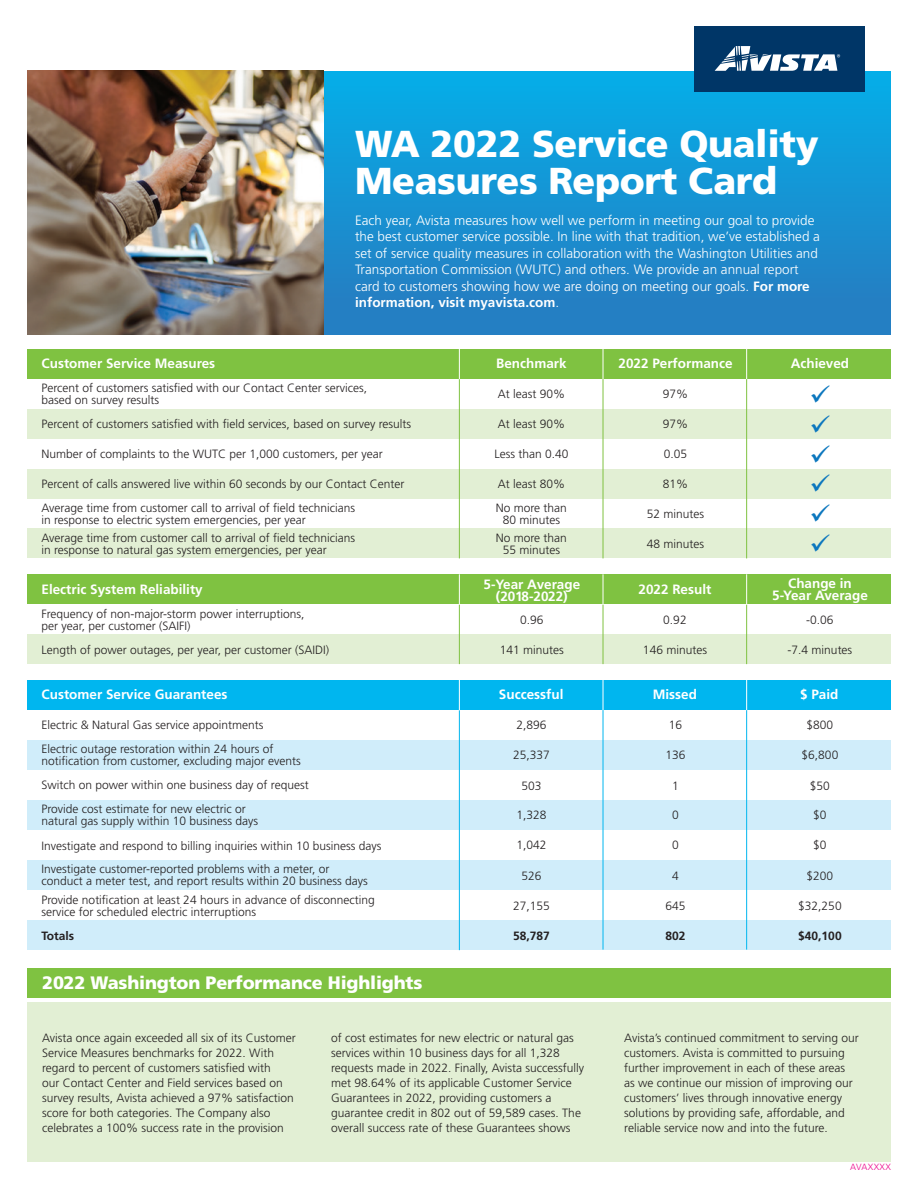
<style>
.page{position:relative;width:918px;height:1188px;background:#fff}
.page>*{position:absolute;margin:0;border:0;box-sizing:border-box;transform-origin:0 0}
.t1{font:900 37.5px/37.5px "Frutiger LT Std";letter-spacing:-.01em;color:#fff}
.t2{font:27px/30px "Wingdings";color:#0c77be;text-align:justify}
.t3{font:900 18px "Frutiger LT Std";letter-spacing:-.01em;color:#fff}
.t4{font:300 13.5px/16.5px "Frutiger LT Std";color:#fff}
.t5{font:700 13.5px/12px "Frutiger LT Std";color:#fff;text-align:center}
.t6{font:300 12px/15px "Frutiger LT Std";color:#231f20}
.t7{font:700 12px "Frutiger LT Std";color:#231f20}
.t8{font:300 9px "Frutiger LT Std";letter-spacing:.04em;color:#ed028c}
.s1{font-weight:700}
</style>
<div class="page">
<div style="left:27px;top:1002px;width:864px;height:159px;background:#e2efd4"></div>
<div style="left:27px;top:349px;width:864px;height:30px;background:#7fc241"></div>
<div style="left:27px;top:968px;width:864px;height:30px;background:#7fc241"></div>
<div style="left:27px;top:680px;width:864px;height:30px;background:#00b6ef"></div>
<div style="left:27px;top:574px;width:864px;height:30px;background:#7fc241"></div>
<div style="left:27px;top:409px;width:864px;height:30px;background:#e2efd4"></div>
<div style="left:27px;top:740px;width:864px;height:30px;background:#d0edfa"></div>
<div style="left:27px;top:634px;width:864px;height:30px;background:#e2efd4"></div>
<div style="left:27px;top:469px;width:864px;height:30px;background:#e2efd4"></div>
<div style="left:27px;top:800px;width:864px;height:30px;background:#d0edfa"></div>
<div style="left:27px;top:529px;width:864px;height:29px;background:#e2efd4"></div>
<div style="left:27px;top:860px;width:864px;height:30px;background:#d0edfa"></div>
<div style="left:27px;top:920px;width:864px;height:30px;background:#d0edfa"></div>
<hr style="left:459px;top:379px;width:1px;height:179px;background:#7fc241">
<hr style="left:459px;top:710px;width:1px;height:240px;background:#00b6ef">
<hr style="left:459px;top:605px;width:1px;height:59px;background:#7fc241">
<hr style="left:603px;top:379px;width:1px;height:179px;background:#7fc241">
<hr style="left:603px;top:605px;width:1px;height:59px;background:#7fc241">
<hr style="left:603px;top:710px;width:1px;height:240px;background:#00b6ef">
<hr style="left:746px;top:379px;width:1px;height:179px;background:#7fc241">
<hr style="left:746px;top:605px;width:1px;height:59px;background:#7fc241">
<hr style="left:746px;top:710px;width:1px;height:240px;background:#00b6ef">
<hr style="left:459px;top:349px;width:1px;height:30px;background:#fff">
<hr style="left:459px;top:680px;width:1px;height:30px;background:#fff">
<hr style="left:459px;top:574px;width:1px;height:31px;background:#fff">
<hr style="left:603px;top:349px;width:1px;height:30px;background:#fff">
<hr style="left:603px;top:680px;width:1px;height:30px;background:#fff">
<hr style="left:603px;top:574px;width:1px;height:31px;background:#fff">
<hr style="left:746px;top:349px;width:1px;height:30px;background:#fff">
<hr style="left:746px;top:680px;width:1px;height:30px;background:#fff">
<hr style="left:746px;top:574px;width:1px;height:31px;background:#fff">
<div style="left:27px;top:71px;width:864px;height:264px;background:linear-gradient(to bottom,#05aee8,#287abf)"></div>
<div style="left:694px;top:26px;width:170px;height:66px;background:#003667"></div>
<svg style="left:715px;top:46px;width:125px;height:25px"></svg>
<img style="left:27px;top:71px;width:297px;height:264px">
<p class="t5" style="left:42px;top:358px;width:175px">Customer Service Measures</p>
<h1 class="t1" style="left:355px;top:125px;width:465px">WA 2022 Service Quality<br>Measures Report Card</h1>
<p class="t4" style="left:355px;top:212px;width:466px">Each year, Avista measures how well we perform in meeting our goal to provide the best customer service possible. In line with that tradition, we’ve established a set of service quality measures in collaboration with the Washington Utilities and Transportation Commission (WUTC) and others. We provide an annual report card to customers showing how we are doing on meeting our goals. <span class="s1">For more information, visit myavista.com</span>.</p>
<p class="t5" style="left:496px;top:358px;width:72px">Benchmark</p>
<p class="t5" style="left:619px;top:358px;width:116px">2022 Performance</p>
<p class="t5" style="left:791px;top:358px;width:60px">Achieved</p>
<p class="t6" style="left:42px;top:382px;width:327px;line-height:12px">Percent of customers satisfied with our Contact Center services, based on survey results</p>
<p class="t6" style="left:42px;top:417px;width:371px">Percent of customers satisfied with field services, based on survey results</p>
<p class="t6" style="left:42px;top:447px;width:343px">Number of complaints to the WUTC per 1,000 customers, per year</p>
<p class="t6" style="left:42px;top:477px;width:364px">Percent of calls answered live within 60 seconds by our Contact Center</p>
<p class="t6" style="left:42px;top:502px;width:315px;line-height:12px">Average time from customer call to arrival of field technicians in response to electric system emergencies, per year</p>
<p class="t6" style="left:42px;top:532px;width:315px;line-height:12px">Average time from customer call to arrival of field technicians in response to natural gas system emergencies, per year</p>
<p class="t5" style="left:42px;top:583px;width:163px">Electric System Reliability</p>
<p class="t6" style="left:42px;top:608px;width:265px;line-height:12px">Frequency of non-major-storm power interruptions, per year, per customer (SAIFI)</p>
<p class="t6" style="left:42px;top:642px;width:289px">Length of power outages, per year, per customer (SAIDI)</p>
<p class="t5" style="left:42px;top:689px;width:188px">Customer Service Guarantees</p>
<p class="t6" style="left:42px;top:718px;width:223px">Electric &amp; Natural Gas service appointments</p>
<p class="t6" style="left:42px;top:743px;width:261px;line-height:12px">Electric outage restoration within 24 hours of notification from customer, excluding major events</p>
<p class="t6" style="left:42px;top:778px;width:269px">Switch on power within one business day of request</p>
<p class="t6" style="left:42px;top:803px;width:218px;line-height:12px">Provide cost estimate for new electric or natural gas supply within 10 business days</p>
<p class="t6" style="left:42px;top:839px;width:341px">Investigate and respond to billing inquiries within 10 business days</p>
<p class="t6" style="left:42px;top:863px;width:328px;line-height:12px">Investigate customer-reported problems with a meter, or conduct a meter test, and report results within 20 business days</p>
<p class="t6" style="left:42px;top:894px;width:335px;line-height:12px">Provide notification at least 24 hours in advance of disconnecting service for scheduled electric interruptions</p>
<p class="t7" style="left:42px;top:928px;width:34px">Totals</p>
<h3 class="t3" style="left:42px;top:972px;width:382px">2022 Washington Performance Highlights</h3>
<p class="t6" style="left:498px;top:387px;width:69px">At least 90%</p>
<p class="t6" style="left:663px;top:387px;width:27px">97%</p>
<h2 class="t2" style="left:809px;top:381px;width:23px">✓ ✓ ✓ ✓ ✓ ✓</h2>
<p class="t6" style="left:498px;top:417px;width:69px">At least 90%</p>
<p class="t6" style="left:663px;top:417px;width:27px">97%</p>
<p class="t6" style="left:494px;top:447px;width:76px">Less than 0.40</p>
<p class="t6" style="left:664px;top:447px;width:25px">0.05</p>
<p class="t6" style="left:498px;top:477px;width:69px">At least 80%</p>
<p class="t6" style="left:663px;top:477px;width:27px">81%</p>
<p class="t6" style="left:496px;top:502px;width:73px;line-height:12px;text-align:center">No more than<br>80 minutes</p>
<p class="t6" style="left:647px;top:507px;width:59px">52 minutes</p>
<p class="t6" style="left:496px;top:532px;width:73px;line-height:12px;text-align:center">No more than<br>55 minutes</p>
<p class="t6" style="left:647px;top:537px;width:59px">48 minutes</p>
<p class="t5" style="left:484px;top:578px;width:98px">5-Year Average (2018-2022)</p>
<p class="t5" style="left:639px;top:583px;width:74px">2022 Result</p>
<p class="t5" style="left:772px;top:577px;width:97px">Change in<br>5-Year Average</p>
<p class="t6" style="left:520px;top:612px;width:25px">0.96</p>
<p class="t6" style="left:663px;top:612px;width:25px">0.92</p>
<p class="t6" style="left:806px;top:612px;width:29px">-0.06</p>
<p class="t6" style="left:500px;top:642px;width:66px">141 minutes</p>
<p class="t6" style="left:643px;top:642px;width:66px">146 minutes</p>
<p class="t6" style="left:788px;top:642px;width:66px">-7.4 minutes</p>
<p class="t5" style="left:499px;top:689px;width:66px">Successful</p>
<p class="t5" style="left:653px;top:689px;width:46px">Missed</p>
<p class="t5" style="left:800px;top:689px;width:40px">$ Paid</p>
<p class="t6" style="left:516px;top:718px;width:32px">2,896</p>
<p class="t6" style="left:669px;top:718px;width:15px">16</p>
<p class="t6" style="left:807px;top:718px;width:28px">$800</p>
<p class="t6" style="left:513px;top:748px;width:38px">25,337</p>
<p class="t6" style="left:666px;top:748px;width:22px">136</p>
<p class="t6" style="left:802px;top:748px;width:38px">$6,800</p>
<p class="t6" style="left:521px;top:779px;width:22px">503</p>
<p class="t6" style="left:672px;top:779px;width:8px">1</p>
<p class="t6" style="left:810px;top:779px;width:22px">$50</p>
<p class="t6" style="left:516px;top:808px;width:32px">1,328</p>
<p class="t6" style="left:672px;top:808px;width:8px">0</p>
<p class="t6" style="left:813px;top:808px;width:15px">$0</p>
<p class="t6" style="left:516px;top:838px;width:32px">1,042</p>
<p class="t6" style="left:672px;top:838px;width:8px">0</p>
<p class="t6" style="left:813px;top:838px;width:15px">$0</p>
<p class="t6" style="left:521px;top:868px;width:22px">526</p>
<p class="t6" style="left:672px;top:868px;width:8px">4</p>
<p class="t6" style="left:807px;top:868px;width:28px">$200</p>
<p class="t6" style="left:513px;top:898px;width:38px">27,155</p>
<p class="t7" style="left:513px;top:928px;width:38px">58,787</p>
<p class="t6" style="left:666px;top:898px;width:22px">645</p>
<p class="t7" style="left:666px;top:928px;width:22px">802</p>
<p class="t6" style="left:798px;top:898px;width:45px">$32,250</p>
<p class="t7" style="left:798px;top:928px;width:45px">$40,100</p>
<p class="t6" style="left:42px;top:1030px;width:255px">Avista once again exceeded all six of its Customer Service Measures benchmarks for 2022. With regard to percent of customers satisfied with<br>our Contact Center and Field services based on survey results, Avista achieved a 97% satisfaction score for both categories. The Company also celebrates a 100% success rate in the provision</p>
<p class="t6" style="left:331px;top:1030px;width:255px">of cost estimates for new electric or natural gas services within 10 business days for all 1,328 requests made in 2022. Finally, Avista successfully met 98.64% of its applicable Customer Service Guarantees in 2022, providing customers a guarantee credit in 802 out of 59,589 cases. The overall success rate of these Guarantees shows</p>
<p class="t6" style="left:624px;top:1030px;width:236px">Avista’s continued commitment to serving our customers. Avista is committed to pursuing further improvement in each of these areas as we continue our mission of improving our customers’ lives through innovative energy solutions by providing safe, affordable, and reliable service now and into the future.</p>
<p class="t8" style="left:850px;top:1162px;width:42px">AVAXXXX</p>
</div>
